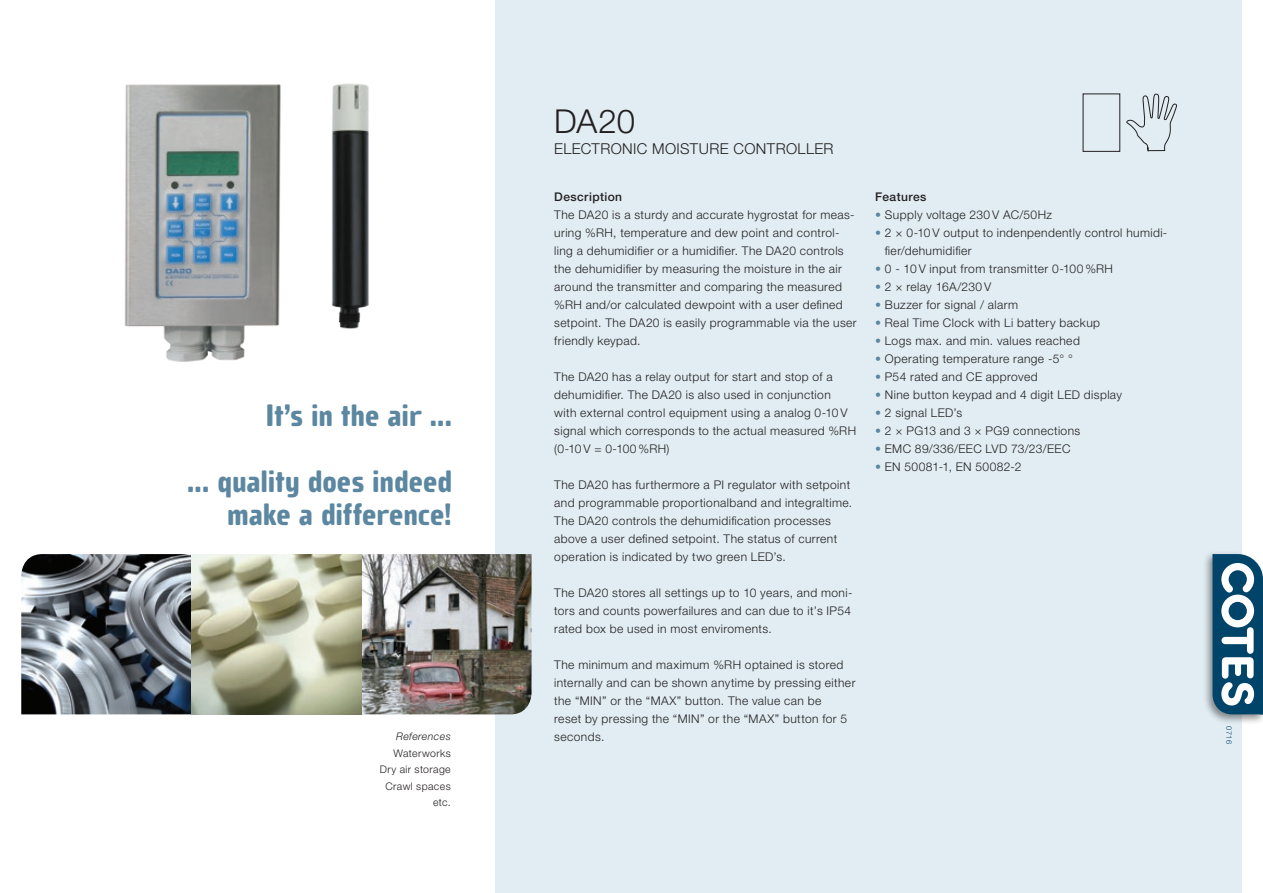
<style>
.page{position:relative;width:1263px;height:893px;background:#fff}
.page>*{position:absolute;margin:0;border:0;box-sizing:border-box;transform-origin:0 0}
.t1{font:37.5px/66px "Mustardo";letter-spacing:-.005em;color:#5c87a1;text-align:right}
.t2{font:300 33px "Helvetica Neue LT Pro";color:#231f20}
.t3{font:18px "Myriad Pro";color:#231f20}
.t4{font:300 15px "Helvetica Neue LT Pro";letter-spacing:.025em;color:#231f20}
.t5{font:300 12px/18px "Helvetica Neue LT Pro";letter-spacing:.035em;color:#231f20}
.t6{font:500 12px "Helvetica Neue LT Pro";letter-spacing:.035em;color:#231f20}
.t7{font:300 10.5px/16.5px "Helvetica Neue LT Pro";letter-spacing:.035em;color:#231f20;text-align:right}
.t8{font:300 7.5px "Helvetica Neue LT Pro";color:#00446a}
.s1{font-style:italic}
.s2{font-weight:500}
.s3{color:#5c87a1}
</style>
<div class="page">
<div style="left:495px;top:0;width:747px;height:893px;background:#e1edf3"></div>
<div style="left:1202px;top:550px;width:61px;height:175px;background:#231f20;opacity:.5"></div>
<svg style="left:1212px;top:554px;width:51px;height:160px;background:#507e98"></svg>
<img style="left:21px;top:554px;width:510px;height:160px">
<svg style="left:1126px;top:94px;width:51px;height:58px"></svg>
<svg style="left:1082px;top:93px;width:38px;height:59px"></svg>
<img style="left:124px;top:84px;width:157px;height:278px">
<img style="left:331px;top:83px;width:38px;height:246px">
<p class="t1" style="left:187px;top:382px;width:267px">It’s in the air ...<br>... quality does indeed</p>
<p class="t1" style="left:227px;top:481px;width:227px">make a difference!</p>
<p class="t7" style="left:380px;top:728px;width:72px"><span class="s1">References<br></span>Waterworks<br>Dry air storage<br>Crawl spaces etc.</p>
<p class="t2" style="left:554px;top:101px;width:82px">DA20</p>
<p class="t4" style="left:554px;top:139px;width:281px">ELECTRONIC MOISTURE CONTROLLER</p>
<p class="t5" style="left:554px;top:188px;width:304px"><span class="s2">Description<br></span>The DA20 is a sturdy and accurate hygrostat for meas&shy;uring %RH, temperature and dew point and control&shy;ling a dehumidifier or a humidifier. The DA20 controls the dehumidifier by measuring the moisture in the air around the transmitter and comparing the measured %RH and/or calculated dewpoint with a user defined setpoint. The DA20 is easily programmable via the user friendly keypad.</p>
<p class="t5" style="left:554px;top:368px;width:303px">The DA20 has a relay output for start and stop of a dehumidifier. The DA20 is also used in conjunction<br>with external control equipment using a analog 0-10 V signal which corresponds to the actual measured %RH (0-10 V = 0-100 %RH)</p>
<p class="t5" style="left:554px;top:476px;width:299px">The DA20 has furthermore a PI regulator with setpoint and programmable proportionalband and integraltime.<br>The DA20 controls the dehumidification processes above a user defined setpoint. The status of current operation is indicated by two green LED’s.</p>
<p class="t5" style="left:554px;top:584px;width:300px;text-align:justify">The DA20 stores all settings up to 10 years, and moni&shy;tors and counts powerfailures and can due to it’s IP54 rated box be used in most enviroments.</p>
<p class="t5" style="left:554px;top:656px;width:303px">The minimum and maximum %RH optained is stored internally and can be shown anytime by pressing either the “MIN” or the “MAX” button. The value can be<br>reset by pressing the “MIN” or the “MAX” button for 5 seconds.</p>
<p class="t3" style="left:877px;top:185px;width:44px">DH24</p>
<p class="t6" style="left:875px;top:190px;width:53px">Features</p>
<p class="t5" style="left:875px;top:206px;width:178px"><span class="s3">•</span> Supply voltage 230 V AC/50Hz</p>
<p class="t5" style="left:885px;top:224px;width:284px;text-indent:-10px"><span class="s3">•</span> 2 × 0-10 V output to indenpendently control humidi&shy;fier/dehumidifier</p>
<p class="t5" style="left:875px;top:260px;width:239px"><span class="s3">•</span> 0 - 10 V input from transmitter 0-100 %RH</p>
<p class="t5" style="left:875px;top:278px;width:118px"><span class="s3">•</span> 2 × relay 16A/230 V</p>
<p class="t5" style="left:875px;top:296px;width:144px"><span class="s3">•</span> Buzzer for signal / alarm</p>
<p class="t5" style="left:875px;top:314px;width:227px"><span class="s3">•</span> Real Time Clock with Li battery backup</p>
<p class="t5" style="left:875px;top:332px;width:206px"><span class="s3">•</span> Logs max. and min. values reached</p>
<p class="t5" style="left:875px;top:350px;width:199px"><span class="s3">•</span> Operating temperature range -5° °</p>
<p class="t5" style="left:875px;top:368px;width:164px"><span class="s3">•</span> P54 rated and CE approved</p>
<p class="t5" style="left:875px;top:386px;width:248px"><span class="s3">•</span> Nine button keypad and 4 digit LED display</p>
<p class="t5" style="left:875px;top:404px;width:89px"><span class="s3">•</span> 2 signal LED’s</p>
<p class="t5" style="left:875px;top:422px;width:207px"><span class="s3">•</span> 2 × PG13 and 3 × PG9 connections</p>
<p class="t5" style="left:875px;top:440px;width:197px"><span class="s3">•</span> EMC 89/336/EEC LVD 73/23/EEC</p>
<p class="t5" style="left:875px;top:458px;width:148px"><span class="s3">•</span> EN 50081-1, EN 50082-2</p>
<p class="t8" style="left:1234px;top:726px;width:20px;rotate:90deg">0716</p>
</div>
